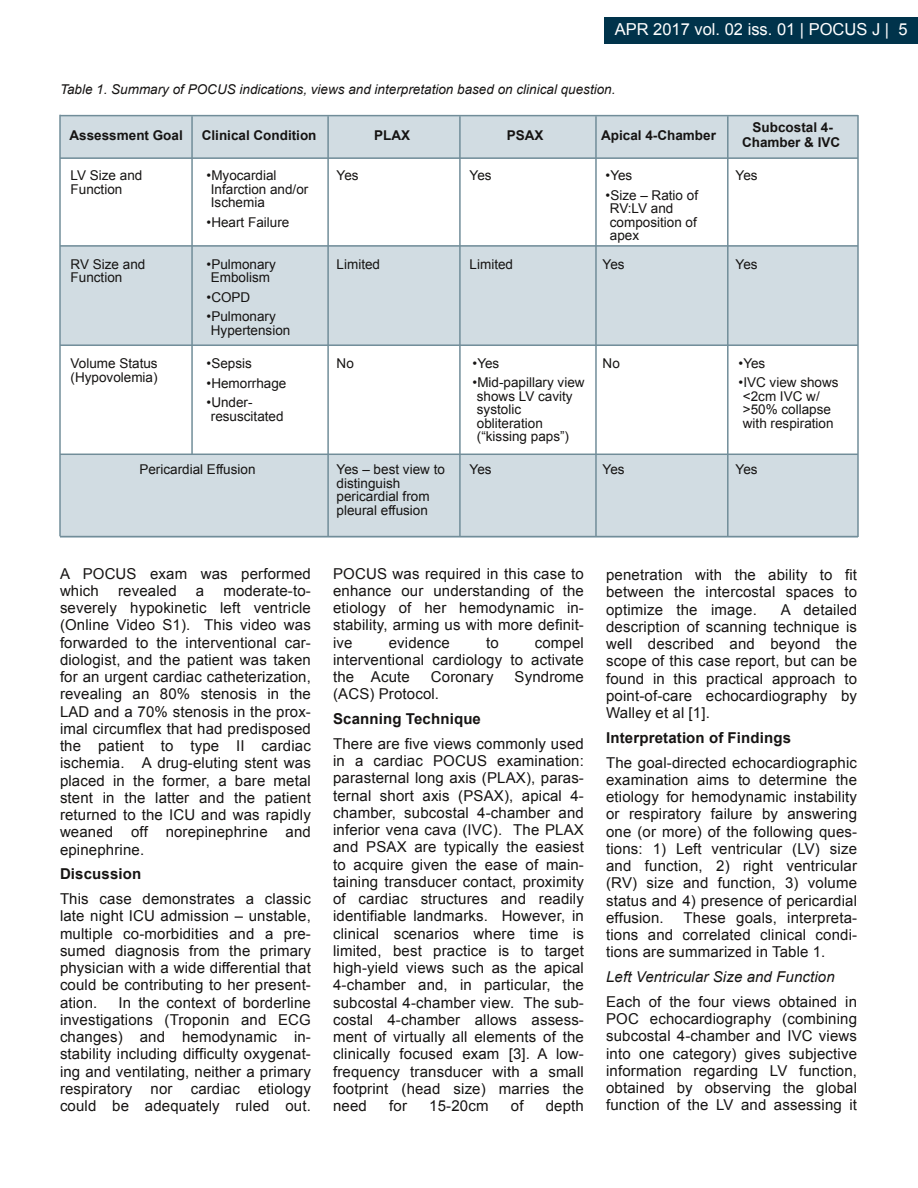
<style>
.page{position:relative;width:918px;height:1188px;background:#fff}
.page>*{position:absolute;margin:0;border:0;box-sizing:border-box;transform-origin:0 0}
.t1{font:16.5px "Arial";color:#fff}
.t2{font:15px/17.2px "Arial";letter-spacing:.01em;color:#161413;text-align:justify}
.t3{font:700 15px "Arial";letter-spacing:.01em;color:#161413}
.t4{font:italic 15px "Arial";letter-spacing:.01em;color:#161413}
.t5{font:13.5px/13.5px "Arial";color:#161413}
.t6{font:italic 13.5px "Arial";color:#161413}
.t7{font:700 13.5px/15px "Arial";color:#161413;text-align:center}
</style>
<div class="page">
<div style="left:604px;top:17px;width:314px;height:26px;background:#00334b"></div>
<div style="left:60px;top:454px;width:798px;height:83px;background:#d1dce2"></div>
<div style="left:60px;top:246px;width:798px;height:100px;background:#d1dce2"></div>
<div style="left:60px;top:116px;width:798px;height:42px;background:#d1dce2"></div>
<hr style="left:60px;top:157px;width:798px;height:2px;background:#718d99">
<hr style="left:60px;top:115px;width:798px;height:1px;background:#718d99">
<hr style="left:60px;top:245px;width:798px;height:2px;background:#718d99">
<hr style="left:60px;top:344px;width:798px;height:2px;background:#718d99">
<hr style="left:60px;top:454px;width:798px;height:1px;background:#718d99">
<hr style="left:60px;top:536px;width:798px;height:1px;background:#718d99">
<hr style="left:59px;top:115px;width:2px;height:421px;background:#718d99">
<hr style="left:327px;top:116px;width:2px;height:421px;background:#718d99">
<hr style="left:459px;top:116px;width:2px;height:421px;background:#718d99">
<hr style="left:595px;top:116px;width:2px;height:421px;background:#718d99">
<hr style="left:727px;top:116px;width:2px;height:421px;background:#718d99">
<hr style="left:857px;top:115px;width:2px;height:422px;background:#718d99">
<hr style="left:191px;top:116px;width:2px;height:339px;background:#718d99">
<p class="t1" style="left:615px;top:21px;width:294px">APR 2017 vol. 02 iss. 01 | POCUS J | 5</p>
<p class="t6" style="left:60px;top:81px;width:557px">Table 1. Summary of POCUS indications, views and interpretation based on clinical question.</p>
<p class="t7" style="left:70px;top:128px;width:115px">Assessment Goal</p>
<p class="t7" style="left:202px;top:128px;width:116px">Clinical Condition</p>
<p class="t7" style="left:374px;top:128px;width:37px">PLAX</p>
<p class="t7" style="left:507px;top:128px;width:38px">PSAX</p>
<p class="t7" style="left:601px;top:128px;width:116px">Apical 4-Chamber</p>
<p class="t7" style="left:742px;top:119px;width:100px">Subcostal 4-<br>Chamber &amp; IVC</p>
<p class="t5" style="left:606px;top:169px;width:28px">•Yes</p>
<p class="t5" style="left:610px;top:188px;width:90px;text-indent:-4px">•Size – Ratio of<br>RV:LV and composition of apex</p>
<p class="t5" style="left:207px;top:169px;width:71px">•Myocardial</p>
<p class="t5" style="left:337px;top:169px;width:24px">Yes</p>
<p class="t5" style="left:470px;top:169px;width:24px">Yes</p>
<p class="t5" style="left:736px;top:169px;width:24px">Yes</p>
<p class="t5" style="left:211px;top:182px;width:99px">Infarction and/or<br>Ischemia</p>
<p class="t5" style="left:207px;top:215px;width:84px">•Heart Failure</p>
<p class="t5" style="left:71px;top:169px;width:73px">LV Size and<br>Function</p>
<p class="t5" style="left:71px;top:258px;width:76px">RV Size and<br>Function</p>
<p class="t5" style="left:207px;top:257px;width:71px;text-align:center">•Pulmonary<br>Embolism</p>
<p class="t5" style="left:207px;top:290px;width:45px">•COPD</p>
<p class="t5" style="left:211px;top:310px;width:81px;text-indent:-4px">•Pulmonary<br>Hypertension</p>
<p class="t5" style="left:337px;top:257px;width:45px">Limited</p>
<p class="t5" style="left:470px;top:257px;width:45px">Limited</p>
<p class="t5" style="left:603px;top:257px;width:24px">Yes</p>
<p class="t5" style="left:736px;top:257px;width:24px">Yes</p>
<p class="t5" style="left:71px;top:357px;width:89px">Volume Status (Hypovolemia)</p>
<p class="t5" style="left:207px;top:357px;width:47px">•Sepsis</p>
<p class="t5" style="left:337px;top:356px;width:19px">No</p>
<p class="t5" style="left:207px;top:376px;width:81px">•Hemorrhage</p>
<p class="t5" style="left:211px;top:396px;width:74px;text-indent:-4px">•Under&shy;resuscitated</p>
<p class="t5" style="left:473px;top:356px;width:28px">•Yes</p>
<p class="t5" style="left:603px;top:356px;width:19px">No</p>
<p class="t5" style="left:477px;top:376px;width:109px;text-indent:-4px">•Mid-papillary view shows LV cavity systolic obliteration (“kissing paps”)</p>
<p class="t5" style="left:739px;top:356px;width:28px">•Yes</p>
<p class="t5" style="left:743px;top:376px;width:97px;text-indent:-4px">•IVC view shows &lt;2cm IVC w/ &gt;50% collapse with respiration</p>
<p class="t5" style="left:139px;top:463px;width:118px">Pericardial Effusion</p>
<p class="t5" style="left:337px;top:463px;width:110px">Yes – best view to distinguish pericardial from pleural effusion</p>
<p class="t5" style="left:470px;top:463px;width:24px">Yes</p>
<p class="t5" style="left:603px;top:463px;width:24px">Yes</p>
<p class="t5" style="left:736px;top:463px;width:24px">Yes</p>
<p class="t2" style="left:60px;top:565px;width:252px">A POCUS exam was performed which</p>
<p class="t2" style="left:60px;top:582px;width:252px;text-indent:163px">moderate-to&shy;severely hypokinetic left ventricle (Online Video S1). This video was forwarded to the interventional car&shy;diologist, and the patient was taken for an urgent cardiac catheterization, revealing an 80% stenosis in the LAD and a 70% stenosis in the prox&shy;imal circumflex that had predisposed the patient to type II cardiac ischemia. A drug-eluting stent was placed in the former, a bare metal stent in the latter and the patient returned to the ICU and was rapidly weaned off norepinephrine and epinephrine.</p>
<p class="t3" style="left:60px;top:866px;width:83px">Discussion</p>
<p class="t2" style="left:60px;top:890px;width:252px">This case demonstrates a classic late night ICU admission – unstable, multiple co-morbidities and a pre&shy;sumed diagnosis from the primary physician with a wide differential that could be contributing to her present&shy;ation.</p>
<p class="t2" style="left:118px;top:582px;width:60px">revealed</p>
<p class="t2" style="left:196px;top:582px;width:10px">a</p>
<p class="t2" style="left:60px;top:994px;width:252px;text-indent:59px">In the context of borderline investigations (Troponin and ECG changes) and hemodynamic in&shy;stability including difficulty oxygenat&shy;ing and ventilating, neither a primary respiratory nor cardiac etiology could be adequately ruled out.</p>
<p class="t2" style="left:333px;top:565px;width:252px">POCUS was required in this case to enhance our understanding of the etiology of her hemodynamic in&shy;stability, arming us with more definit&shy;ive</p>
<p class="t2" style="left:333px;top:634px;width:252px;text-indent:202px">compel interventional cardiology to activate the Acute</p>
<p class="t2" style="left:389px;top:634px;width:63px">evidence</p>
<p class="t2" style="left:486px;top:634px;width:14px">to</p>
<p class="t2" style="left:431px;top:668px;width:64px">Coronary</p>
<p class="t2" style="left:515px;top:668px;width:71px">Syndrome</p>
<p class="t2" style="left:333px;top:685px;width:108px">(ACS) Protocol.</p>
<p class="t3" style="left:333px;top:710px;width:149px">Scanning Technique</p>
<p class="t2" style="left:333px;top:735px;width:252px">There are five views commonly used in a cardiac POCUS examination: parasternal long axis (PLAX), paras&shy;ternal short axis (PSAX), apical 4- chamber, subcostal 4-chamber and inferior vena cava (IVC). The PLAX and PSAX are typically the easiest to acquire given the ease of main&shy;taining transducer contact, proximity of cardiac structures and readily identifiable landmarks. However, in clinical scenarios where time is limited, best practice is to target high-yield views such as the apical 4-chamber and, in particular, the subcostal 4-chamber view. The sub&shy;costal 4-chamber allows assess&shy;ment of virtually all elements of the clinically focused exam [3]. A low&shy;frequency transducer with a small footprint (head size) marries the need</p>
<p class="t2" style="left:389px;top:1097px;width:19px">for</p>
<p class="t2" style="left:429px;top:1097px;width:61px">15-20cm</p>
<p class="t2" style="left:511px;top:1097px;width:14px">of</p>
<p class="t2" style="left:546px;top:1097px;width:40px">depth</p>
<p class="t2" style="left:606px;top:566px;width:252px">penetration with the ability to fit between the intercostal spaces to optimize the image.</p>
<p class="t2" style="left:606px;top:601px;width:252px;text-indent:175px">A detailed description of scanning technique is well described and beyond the scope of this case report, but can be found in this practical approach to point-of-care echocardiography by Walley et al [1].</p>
<p class="t3" style="left:606px;top:729px;width:186px">Interpretation of Findings</p>
<p class="t2" style="left:606px;top:754px;width:252px">The goal-directed echocardiographic examination aims to determine the etiology for hemodynamic instability or respiratory failure by answering one (or more) of the following ques&shy;tions: 1) Left ventricular (LV) size and function, 2) right ventricular (RV) size and function, 3) volume status and 4) presence of pericardial effusion.</p>
<p class="t2" style="left:606px;top:909px;width:252px;text-indent:77px">These goals, interpreta&shy;tions and correlated clinical condi&shy;tions are summarized in Table 1.</p>
<p class="t4" style="left:606px;top:969px;width:230px">Left Ventricular Size and Function</p>
<p class="t2" style="left:606px;top:993px;width:252px">Each of the four views obtained in POC echocardiography (combining subcostal 4-chamber and IVC views into one category) gives subjective information regarding LV function, obtained by observing the global function of the LV and assessing it</p>
</div>
